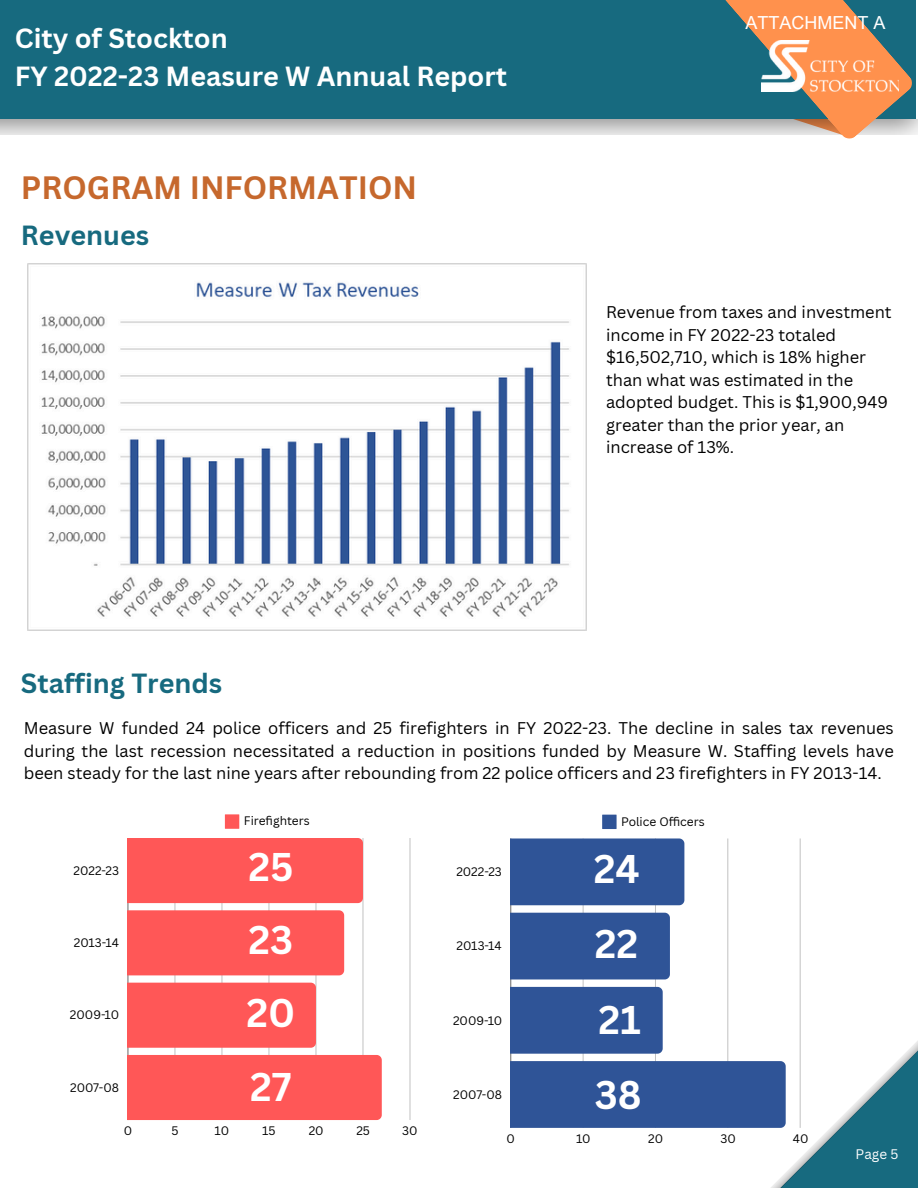
<style>
.page{position:relative;width:918px;height:1188px;background:#fff}
.page>*{position:absolute;margin:0;border:0;box-sizing:border-box;transform-origin:0 0}
.t1{font:700 39px "Canva Sans";color:#fff}
.t2{font:700 31.5px "Canva Sans";color:#c6682d}
.t3{font:700 27px/37.2px "Canva Sans";color:#fff}
.t4{font:700 27px "Canva Sans";color:#176a7f}
.t5{font:18px "Arial";color:#fff}
.t6{font:16.5px/22.5px "Canva Sans";color:#000}
.t7{font:13.5px "Canva Sans";color:#fff}
.t8{font:12px "Canva Sans";color:#000}
</style>
<div class="page">
<div style="left:0;top:0;width:916px;height:119px;background:#176a7f"></div>
<svg style="left:721px;top:0;width:191px;height:139px"></svg>
<img style="left:28px;top:264px;width:559px;height:367px">
<svg style="left:225px;top:814px;width:14px;height:15px"></svg>
<hr style="left:128px;top:838px;width:1px;height:282px;background:#000;opacity:.6">
<hr style="left:175px;top:838px;width:1px;height:282px;background:#000;opacity:.25">
<hr style="left:222px;top:838px;width:1px;height:282px;background:#000;opacity:.25">
<hr style="left:269px;top:838px;width:1px;height:282px;background:#000;opacity:.25">
<hr style="left:316px;top:838px;width:1px;height:282px;background:#e1e1e1">
<hr style="left:363px;top:838px;width:1px;height:282px;background:#e1e1e1">
<hr style="left:410px;top:838px;width:1px;height:282px;background:#e0e0e0">
<div style="left:128px;top:838px;width:235px;height:65px;background:#ff5757"></div>
<div style="left:128px;top:910px;width:216px;height:65px;background:#ff5757"></div>
<div style="left:128px;top:983px;width:188px;height:65px;background:#ff5757"></div>
<div style="left:128px;top:1055px;width:254px;height:65px;background:#ff5757"></div>
<svg style="left:602px;top:815px;width:15px;height:14px"></svg>
<hr style="left:511px;top:838px;width:1px;height:290px;background:#000;opacity:.6">
<hr style="left:583px;top:838px;width:1px;height:290px;background:#000;opacity:.25">
<hr style="left:655px;top:838px;width:1px;height:290px;background:#000;opacity:.25">
<hr style="left:728px;top:838px;width:1px;height:290px;background:#ebebeb">
<hr style="left:800px;top:838px;width:1px;height:290px;background:#d5d5d5">
<div style="left:511px;top:838px;width:173px;height:67px;background:#2f5497"></div>
<div style="left:511px;top:913px;width:159px;height:66px;background:#2f5497"></div>
<svg style="left:511px;top:987px;width:407px;height:201px"></svg>
<img style="left:761px;top:40px;width:137px;height:52px">
<p class="t3" style="left:15px;top:19px;width:494px">City of Stockton<br>FY 2022-23 Measure W Annual Report</p>
<h2 class="t2" style="left:21px;top:166px;width:398px">PROGRAM INFORMATION</h2>
<h1 class="t4" style="left:21px;top:216px;width:130px">Revenues</h1>
<p class="t5" style="left:746px;top:10px;width:142px">ATTACHMENT A</p>
<p class="t6" style="left:606px;top:301px;width:287px">Revenue from taxes and investment income in FY 2022-23 totaled $16,502,710, which is 18% higher than what was estimated in the adopted budget. This is $1,900,949 greater than the prior year, an increase of 13%.</p>
<h3 class="t4" style="left:21px;top:664px;width:203px">Staffing Trends</h3>
<h2 class="t6" style="left:24px;top:717px;width:872px;text-align:justify">Measure W funded 24 police officers and 25 firefighters in FY 2022-23. The decline in sales tax revenues during the last recession necessitated a reduction in positions funded by Measure W. Staffing levels have been steady for the last nine years after rebounding from 22 police officers and 23 firefighters in FY 2013-14.</h2>
<p class="t8" style="left:244px;top:812px;width:67px">Firefighters</p>
<p class="t8" style="left:621px;top:814px;width:85px">Police Offi cers</p>
<p class="t8" style="left:74px;top:862px;width:47px">2022-23</p>
<p class="t8" style="left:74px;top:934px;width:47px">2013-14</p>
<p class="t8" style="left:70px;top:1007px;width:51px">2009-10</p>
<p class="t8" style="left:70px;top:1079px;width:50px">2007-08</p>
<p class="t1" style="left:248px;top:839px;width:47px">25</p>
<p class="t1" style="left:248px;top:913px;width:46px">23</p>
<p class="t1" style="left:246px;top:986px;width:50px">20</p>
<p class="t1" style="left:250px;top:1059px;width:43px">27</p>
<p class="t8" style="left:124px;top:1122px;width:10px">0</p>
<p class="t8" style="left:171px;top:1122px;width:9px">5</p>
<p class="t8" style="left:215px;top:1122px;width:16px">10</p>
<p class="t8" style="left:262px;top:1122px;width:15px">15</p>
<p class="t8" style="left:309px;top:1122px;width:16px">20</p>
<p class="t8" style="left:356px;top:1122px;width:15px">25</p>
<p class="t8" style="left:402px;top:1122px;width:17px">30</p>
<p class="t8" style="left:456px;top:863px;width:47px">2022-23</p>
<p class="t8" style="left:457px;top:938px;width:47px">2013-14</p>
<p class="t8" style="left:453px;top:1012px;width:51px">2009-10</p>
<p class="t8" style="left:453px;top:1086px;width:50px">2007-08</p>
<p class="t1" style="left:594px;top:841px;width:47px">24</p>
<p class="t1" style="left:595px;top:917px;width:45px">22</p>
<p class="t1" style="left:599px;top:992px;width:44px">21</p>
<p class="t1" style="left:595px;top:1068px;width:48px">38</p>
<p class="t8" style="left:507px;top:1130px;width:10px">0</p>
<p class="t8" style="left:576px;top:1130px;width:16px">10</p>
<p class="t8" style="left:648px;top:1130px;width:16px">20</p>
<p class="t8" style="left:721px;top:1130px;width:17px">30</p>
<p class="t8" style="left:793px;top:1130px;width:17px">40</p>
<h3 class="t7" style="left:856px;top:1145px;width:44px">Page 5</h3>
</div>
